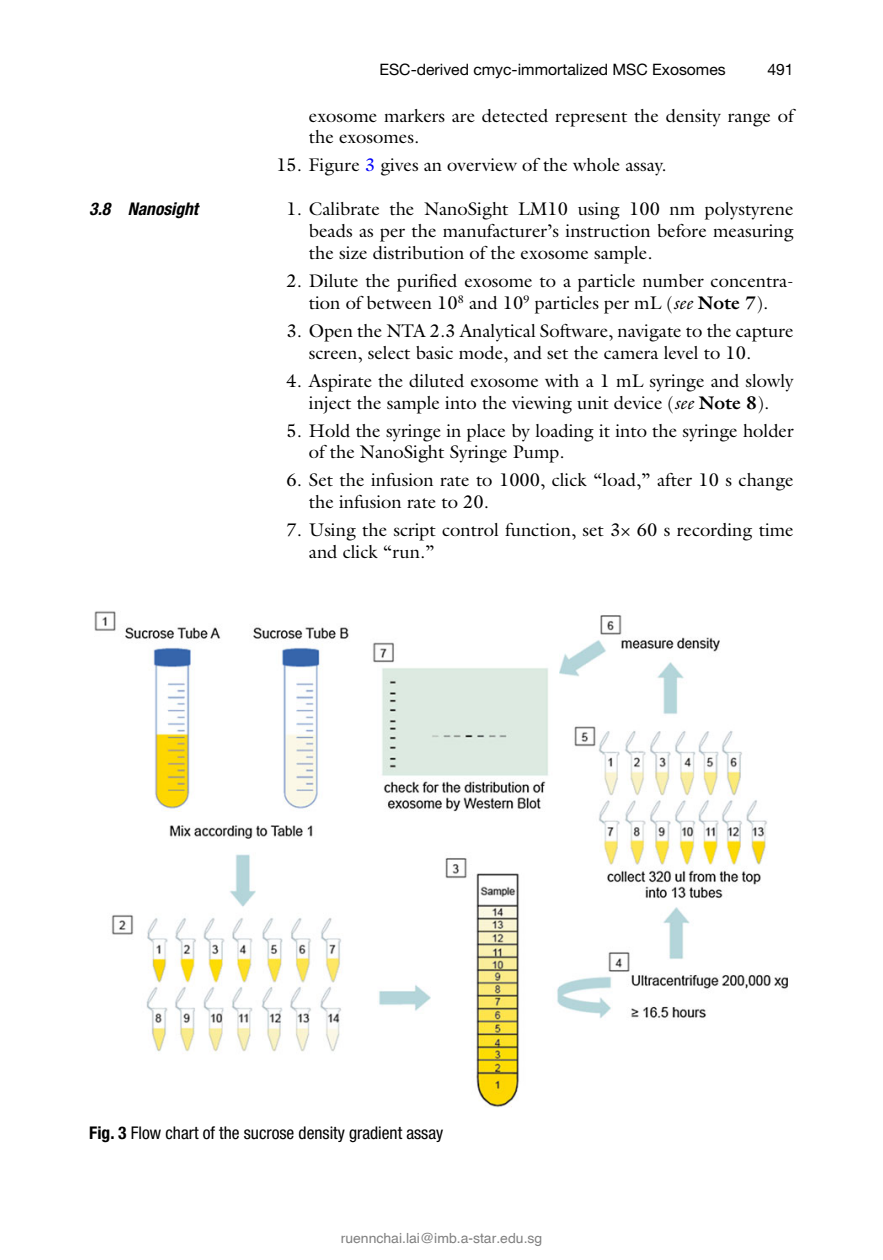
<style>
.page{position:relative;width:883px;height:1260px;background:#fff}
.page>*{position:absolute;margin:0;border:0;box-sizing:border-box;transform-origin:0 0}
.t1{font:18.38px/21.9px "Qhcsyl Cttfjt Ldfyvg Galliard";color:#000}
.t2{font:condensed 17.5px "Pgwfpp Nlqyjs Wrvwdd Helvetica Neue";color:#000}
.t3{font:italic 700 condensed 17.5px "Bdyykh Qpqjcq Vtrlvr Helvetica Neue";color:#000}
.t4{font:15.75px "Bqjlkp Bcnscm Gtsdgr Helvetica Neue";color:#000}
.t5{font:14px "Helvetica";color:#808080}
.s1{color:#0000fa}
.s2{font-family:"Rtdkgy Jmfgss Swblss Galliard";font-style:italic}
.s3{font-family:"Wvytgw Njdmqx Lfgflx Galliard";font-weight:700}
.s4{font-family:"Xtnthc Gdvjth Grxprd Helvetica Neue";font-weight:700}
</style>
<div class="page">
<img style="left:95px;top:611px;width:693px;height:497px">
<p class="t3" style="left:89px;top:203px;width:110px">3.8 Nanosight</p>
<p class="t4" style="left:379px;top:64px;width:348px">ESC-derived cmyc-immortalized MSC Exosomes</p>
<p class="t4" style="left:767px;top:64px;width:28px">491</p>
<p class="t1" style="left:309px;top:106px;width:486px">exosome markers are detected represent the density range of the exosomes.</p>
<p class="t1" style="left:276px;top:156px;width:392px">15. Figure <span class="s1">3</span> gives an overview of the whole assay.</p>
<p class="t1" style="left:309px;top:200px;width:486px;text-align:justify;text-indent:-22px">1. Calibrate the NanoSight LM10 using 100 nm polystyrene beads as per the manufacturer’s instruction before measuring the size distribution of the exosome sample.</p>
<p class="t1" style="left:287px;top:272px;width:509px;text-align:center">2. Dilute the purified exosome to a particle number concentra&shy;tion of between 10 <sup>8</sup> and 10 <sup>9</sup> particles per mL ( <span class="s2">see</span> <span class="s3">Note 7</span>).</p>
<p class="t1" style="left:309px;top:322px;width:486px;text-indent:-22px">3. Open the NTA 2.3 Analytical Software, navigate to the capture screen, select basic mode, and set the camera level to 10.</p>
<p class="t1" style="left:287px;top:371px;width:509px;text-align:center">4. Aspirate the diluted exosome with a 1 mL syringe and slowly inject the sample into the viewing unit device ( <span class="s2">see</span> <span class="s3">Note 8</span>).</p>
<p class="t1" style="left:309px;top:421px;width:486px;text-indent:-22px">5. Hold the syringe in place by loading it into the syringe holder of the NanoSight Syringe Pump.</p>
<p class="t1" style="left:309px;top:471px;width:486px;text-indent:-22px">6. Set the infusion rate to 1000, click “load,” after 10 s change the infusion rate to 20.</p>
<p class="t1" style="left:309px;top:521px;width:486px;text-indent:-22px">7. Using the script control function, set 3× 60 s recording time and click “run.”</p>
<p class="t2" style="left:89px;top:1126px;width:356px"><span class="s4">Fig. 3</span> Flow chart of the sucrose density gradient assay</p>
<p class="t5" style="left:341px;top:1229px;width:203px">ruennchai.lai@imb.a-star.edu.sg</p>
</div>
